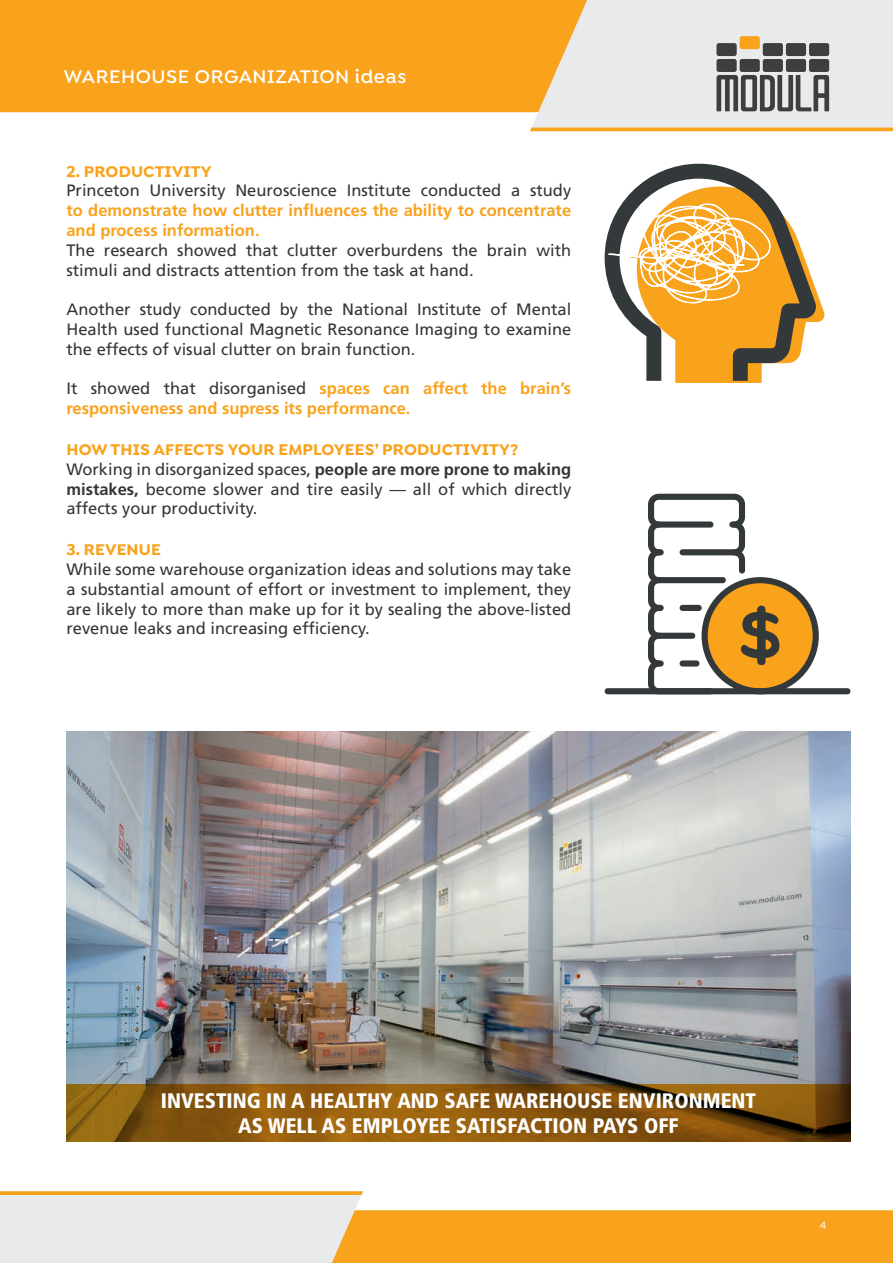
<style>
.page{position:relative;width:893px;height:1263px;background:#fff}
.page>*{position:absolute;margin:0;border:0;box-sizing:border-box;transform-origin:0 0}
.t1{font:900 condensed 21px/25.2px "Frutiger";color:#fff;text-align:center}
.t2{font:600 19.5px "Isidora Sans Alt";letter-spacing:.03em;color:#fff}
.t3{font:16.5px/19.8px "Frutiger";color:#333638;text-align:justify}
.t4{font:700 16.5px/19.8px "Frutiger";color:#f9a21c}
.t5{font:700 16.5px "Isidora Sans Alt";letter-spacing:.01em;color:#f9a21c}
.t6{font:500 12px "Isidora Sans Alt";color:#fff}
.s1{font-weight:400;color:#333638}
.s2{font-weight:700}
</style>
<div class="page">
<div style="left:0;top:0;width:530px;height:112px;background:#f9a21c"></div>
<svg style="left:530px;top:0;width:363px;height:128px;background:#eae2d6"></svg>
<svg style="left:530px;top:128px;width:363px;height:3px"></svg>
<svg style="left:0;top:1191px;width:893px;height:72px"></svg>
<div style="left:716px;top:43px;width:21px;height:13px;background:#3e3e3f;border-radius:2px"></div>
<div style="left:740px;top:36px;width:20px;height:13px;background:#f9a21c;border-radius:2px"></div>
<div style="left:763px;top:43px;width:20px;height:13px;background:#3e3e3f;border-radius:2px"></div>
<div style="left:786px;top:43px;width:20px;height:13px;background:#3e3e3f;border-radius:2px"></div>
<div style="left:809px;top:43px;width:20px;height:13px;background:#3e3e3f;border-radius:2px"></div>
<div style="left:716px;top:59px;width:21px;height:13px;background:#3e3e3f;border-radius:2px"></div>
<div style="left:740px;top:59px;width:20px;height:13px;background:#3e3e3f;border-radius:2px"></div>
<div style="left:763px;top:59px;width:20px;height:13px;background:#3e3e3f;border-radius:2px"></div>
<div style="left:786px;top:59px;width:20px;height:13px;background:#3e3e3f;border-radius:2px"></div>
<div style="left:809px;top:59px;width:20px;height:13px;background:#3e3e3f;border-radius:2px"></div>
<svg style="left:716px;top:75px;width:113px;height:36px;background:#898a8b"></svg>
<svg style="left:648px;top:494px;width:171px;height:194px"></svg>
<div style="left:605px;top:688px;width:245px;height:6px;background:#33383a;border-radius:3px"></div>
<svg style="left:605px;top:164px;width:156px;height:115px"></svg>
<svg style="left:607px;top:187px;width:218px;height:196px"></svg>
<img style="left:66px;top:731px;width:784px;height:353px">
<svg style="left:66px;top:1084px;width:784px;height:57px;background:#85550d"></svg>
<p class="t2" style="left:64px;top:65px;width:344px">WAREHOUSE ORGANIZATION ideas</p>
<p class="t5" style="left:66px;top:161px;width:147px">2. PRODUCTIVITY</p>
<p class="t3" style="left:66px;top:181px;width:506px">Princeton University Neuroscience Institute conducted a study</p>
<p class="t4" style="left:66px;top:200px;width:506px">to demonstrate how clutter influences the ability to concentrate and process information.</p>
<p class="t3" style="left:66px;top:240px;width:506px">The research showed that clutter overburdens the brain with stimuli and distracts attention from the task at hand.</p>
<p class="t3" style="left:66px;top:299px;width:506px">Another study conducted by the National Institute of Mental Health used functional Magnetic Resonance Imaging to examine the effects of visual clutter on brain function.</p>
<p class="t4" style="left:66px;top:379px;width:506px"><span class="s1">It showed that disorganised</span> spaces can affect the brain’s responsiveness and supress its performance.</p>
<p class="t5" style="left:66px;top:439px;width:454px">HOW THIS AFFECTS YOUR EMPLOYEES’ PRODUCTIVITY?</p>
<p class="t3" style="left:66px;top:459px;width:506px">Working in disorganized spaces, <span class="s2">people are more prone to making mistakes,</span> become slower and tire easily — all of which directly affects your productivity.</p>
<p class="t5" style="left:66px;top:540px;width:96px">3. REVENUE</p>
<p class="t3" style="left:66px;top:559px;width:506px">While some warehouse organization ideas and solutions may take a substantial amount of effort or investment to implement, they are likely to more than make up for it by sealing the above-listed revenue leaks and increasing efficiency.</p>
<p class="t1" style="left:161px;top:1088px;width:597px">INVESTING IN A HEALTHY AND SAFE WAREHOUSE ENVIRONMENT<br>AS WELL AS EMPLOYEE SATISFACTION PAYS OFF</p>
<p class="t6" style="left:820px;top:1219px;width:8px">4</p>
</div>
